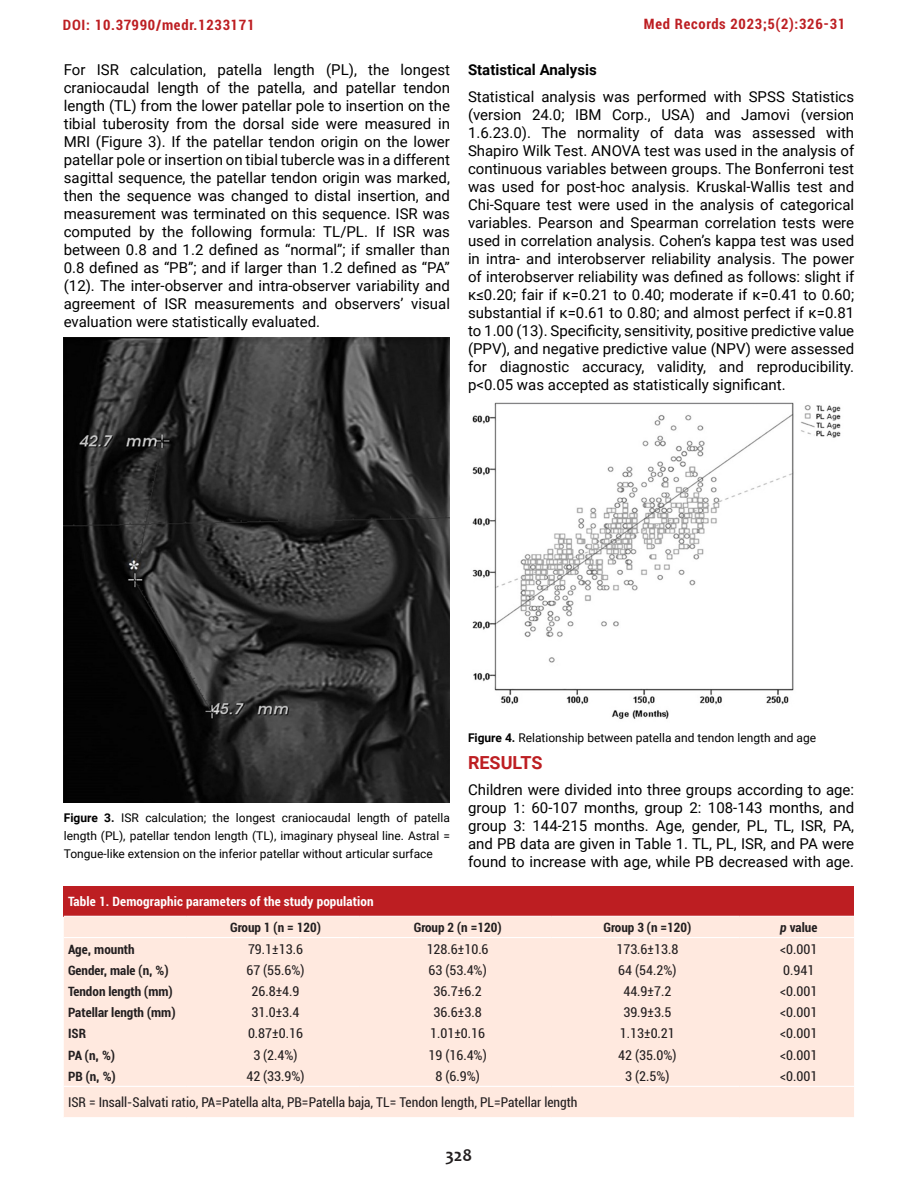
<style>
.page{position:relative;width:918px;height:1188px;background:#fff}
.page>*{position:absolute;margin:0;border:0;box-sizing:border-box;transform-origin:0 0}
.t1{font:700 18px "Roboto";color:#bd1e22}
.t2{font:700 18px "Candara";color:#231f20}
.t3{font:15px/18px "Roboto";color:#000;text-align:justify}
.t4{font:700 condensed 15px "Roboto";letter-spacing:.05em;color:#bd1e22}
.t5{font:700 15px "Roboto";color:#000}
.tablo_içerik{font:condensed 13.5px "Roboto";color:#231f20}
.tablo_içerik-2{font:700 condensed 13.5px "Roboto";color:#231f20}
.t6{font:700 condensed 13.5px "Roboto";letter-spacing:.01em;color:#fff}
.t7{font:12px/18px "Roboto";color:#000;text-align:justify}
.s1{font-weight:700}
.s2{font-style:italic}
</style>
<div class="page">
<img style="left:64px;top:338px;width:386px;height:464px">
<img style="left:472px;top:402px;width:369px;height:317px">
<div style="left:64px;top:886px;width:790px;height:30px;background:#bd1e22"></div>
<div style="left:64px;top:917px;width:790px;height:200px;background:#ffe9df"></div>
<hr style="left:64px;top:937px;width:123px;height:1px;background:#fff">
<hr style="left:187px;top:937px;width:173px;height:1px;background:#fff">
<hr style="left:360px;top:937px;width:191px;height:1px;background:#fff">
<hr style="left:551px;top:937px;width:188px;height:1px;background:#fff">
<hr style="left:739px;top:937px;width:115px;height:1px;background:#fff">
<hr style="left:64px;top:1086px;width:123px;height:1px;background:#fff">
<hr style="left:187px;top:1086px;width:173px;height:1px;background:#fff">
<hr style="left:360px;top:1086px;width:191px;height:1px;background:#fff">
<hr style="left:551px;top:1086px;width:188px;height:1px;background:#fff">
<hr style="left:739px;top:1086px;width:115px;height:1px;background:#fff">
<p class="t4" style="left:63px;top:14px;width:193px">DOI: 10.37990/medr.1233171</p>
<p class="t4" style="left:644px;top:14px;width:203px">Med Records 2023;5(2):326-31</p>
<p class="t3" style="left:64px;top:60px;width:388px">For ISR calculation, patella length (PL), the longest craniocaudal length of the patella, and patellar tendon length (TL) from the lower patellar pole to insertion on the tibial tuberosity from the dorsal side were measured in MRI (Figure 3). If the patellar tendon origin on the lower patellar pole or insertion on tibial tubercle was in a different sagittal sequence, the patellar tendon origin was marked, then the sequence was changed to distal insertion, and measurement was terminated on this sequence. ISR was computed by the following formula: TL/PL. If ISR was between 0.8 and 1.2 defined as “normal”; if smaller than 0.8 defined as “PB”; and if larger than 1.2 defined as “PA” (12). The inter-observer and intra-observer variability and agreement of ISR measurements and observers’ visual evaluation were statistically evaluated.</p>
<p class="t5" style="left:468px;top:59px;width:130px">Statistical Analysis</p>
<p class="t3" style="left:468px;top:87px;width:388px">Statistical analysis was performed with SPSS Statistics (version 24.0; IBM Corp., USA) and Jamovi (version 1.6.23.0). The normality of data was assessed with Shapiro Wilk Test. ANOVA test was used in the analysis of continuous variables between groups. The Bonferroni test was used for post-hoc analysis. Kruskal-Wallis test and Chi-Square test were used in the analysis of categorical variables. Pearson and Spearman correlation tests were used in correlation analysis. Cohen’s kappa test was used in intra- and interobserver reliability analysis. The power of interobserver reliability was defined as follows: slight if κ≤0.20; fair if κ=0.21 to 0.40; moderate if κ=0.41 to 0.60; substantial if κ=0.61 to 0.80; and almost perfect if κ=0.81 to 1.00 (13). Specificity, sensitivity, positive predictive value (PPV), and negative predictive value (NPV) were assessed for diagnostic accuracy, validity, and reproducibility. p&lt;0.05 was accepted as statistically significant.</p>
<p class="t7" style="left:64px;top:808px;width:388px"><span class="s1">Figure 3.</span> ISR calculation; the longest craniocaudal length of patella length (PL), patellar tendon length (TL), imaginary physeal line. Astral = Tongue-like extension on the inferior patellar without articular surface</p>
<p class="t7" style="left:468px;top:728px;width:350px"><span class="s1">Figure 4.</span> Relationship between patella and tendon length and age</p>
<p class="t1" style="left:468px;top:750px;width:76px">RESULTS</p>
<p class="t3" style="left:468px;top:780px;width:388px">Children were divided into three groups according to age: group 1: 60-107 months, group 2: 108-143 months, and group 3: 144-215 months. Age, gender, PL, TL, ISR, PA, and PB data are given in Table 1. TL, PL, ISR, and PA were found to increase with age, while PB decreased with age.</p>
<p class="t6" style="left:68px;top:892px;width:307px">Table 1. Demographic parameters of the study population</p>
<p class="tablo_içerik-2" style="left:230px;top:918px;width:92px">Group 1 (n = 120)</p>
<p class="tablo_içerik-2" style="left:414px;top:918px;width:89px">Group 2 (n =120)</p>
<p class="tablo_içerik-2" style="left:604px;top:918px;width:89px">Group 3 (n =120)</p>
<p class="tablo_içerik-2" style="left:780px;top:918px;width:39px"><span class="s2">p</span> value</p>
<p class="tablo_içerik-2" style="left:68px;top:940px;width:68px">Age, mounth</p>
<p class="tablo_içerik" style="left:248px;top:939px;width:56px">79.1±13.6</p>
<p class="tablo_içerik" style="left:427px;top:939px;width:63px">128.6±10.6</p>
<p class="tablo_içerik" style="left:616px;top:939px;width:63px">173.6±13.8</p>
<p class="tablo_içerik" style="left:780px;top:939px;width:39px">&lt;0.001</p>
<p class="tablo_içerik-2" style="left:68px;top:961px;width:102px">Gender, male (n, %)</p>
<p class="tablo_içerik" style="left:246px;top:960px;width:60px">67 (55.6%)</p>
<p class="tablo_içerik" style="left:429px;top:960px;width:60px">63 (53.4%)</p>
<p class="tablo_içerik" style="left:618px;top:960px;width:60px">64 (54.2%)</p>
<p class="tablo_içerik" style="left:783px;top:960px;width:33px">0.941</p>
<p class="tablo_içerik-2" style="left:68px;top:982px;width:106px">Tendon length (mm)</p>
<p class="tablo_içerik" style="left:251px;top:982px;width:50px">26.8±4.9</p>
<p class="tablo_içerik" style="left:434px;top:982px;width:50px">36.7±6.2</p>
<p class="tablo_içerik" style="left:623px;top:982px;width:50px">44.9±7.2</p>
<p class="tablo_içerik" style="left:780px;top:982px;width:39px">&lt;0.001</p>
<p class="tablo_içerik-2" style="left:68px;top:1003px;width:109px">Patellar length (mm)</p>
<p class="tablo_içerik" style="left:251px;top:1003px;width:50px">31.0±3.4</p>
<p class="tablo_içerik" style="left:434px;top:1003px;width:50px">36.6±3.8</p>
<p class="tablo_içerik" style="left:623px;top:1003px;width:50px">39.9±3.5</p>
<p class="tablo_içerik" style="left:780px;top:1003px;width:39px">&lt;0.001</p>
<p class="tablo_içerik-2" style="left:68px;top:1025px;width:19px">ISR</p>
<p class="tablo_içerik" style="left:248px;top:1024px;width:56px">0.87±0.16</p>
<p class="tablo_içerik" style="left:430px;top:1024px;width:56px">1.01±0.16</p>
<p class="tablo_içerik" style="left:620px;top:1024px;width:56px">1.13±0.21</p>
<p class="tablo_içerik" style="left:780px;top:1024px;width:39px">&lt;0.001</p>
<p class="tablo_içerik-2" style="left:68px;top:1046px;width:49px">PA (n, %)</p>
<p class="tablo_içerik" style="left:253px;top:1045px;width:46px">3 (2.4%)</p>
<p class="tablo_içerik" style="left:429px;top:1045px;width:60px">19 (16.4%)</p>
<p class="tablo_içerik" style="left:618px;top:1045px;width:60px">42 (35.0%)</p>
<p class="tablo_içerik" style="left:780px;top:1045px;width:39px">&lt;0.001</p>
<p class="tablo_içerik-2" style="left:68px;top:1067px;width:49px">PB (n, %)</p>
<p class="tablo_içerik" style="left:246px;top:1066px;width:60px">42 (33.9%)</p>
<p class="tablo_içerik" style="left:436px;top:1066px;width:46px">8 (6.9%)</p>
<p class="tablo_içerik" style="left:625px;top:1066px;width:46px">3 (2.5%)</p>
<p class="tablo_içerik" style="left:780px;top:1066px;width:39px">&lt;0.001</p>
<p class="tablo_içerik" style="left:68px;top:1093px;width:511px">ISR = Insall-Salvati ratio, PA=Patella alta, PB=Patella baja, TL= Tendon length, PL=Patellar length</p>
<p class="t2" style="left:446px;top:1143px;width:28px">328</p>
</div>
